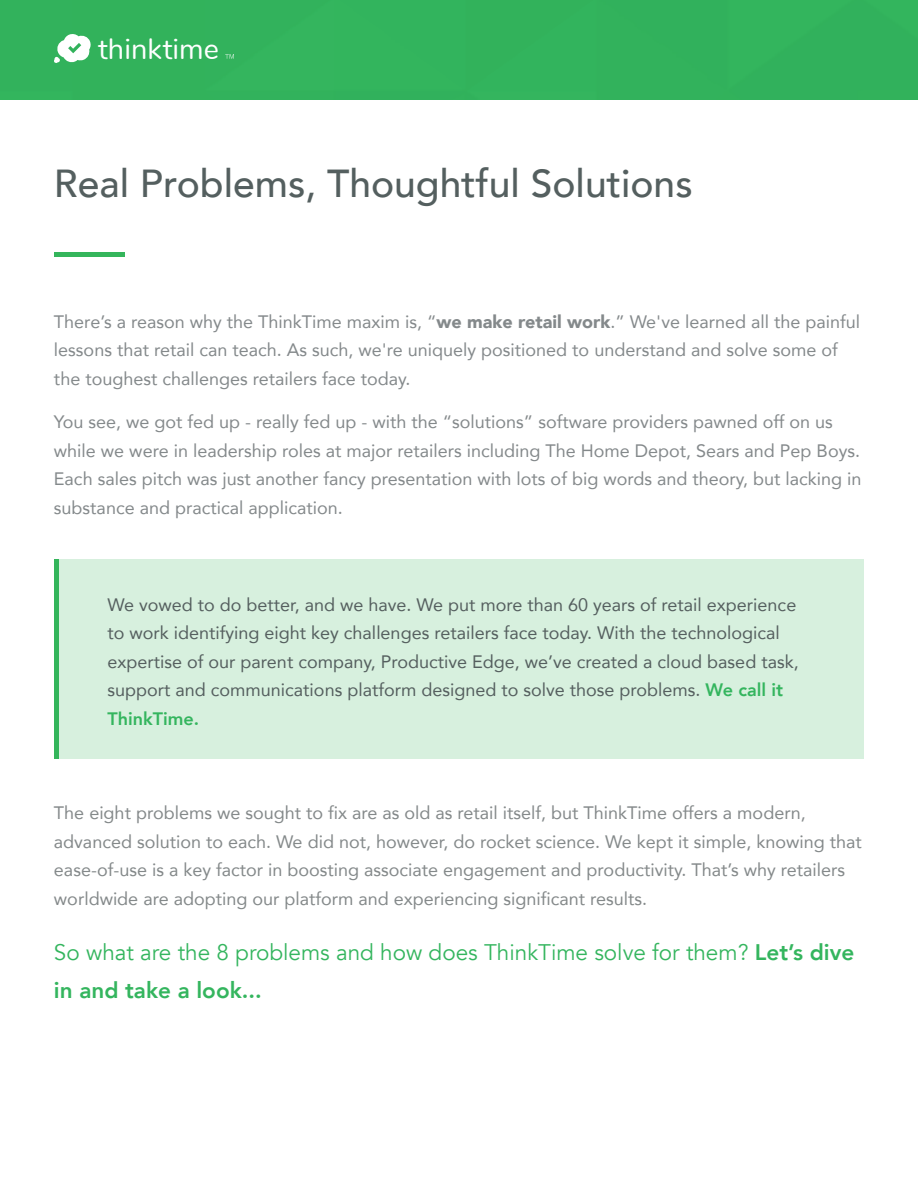
<style>
.page{position:relative;width:918px;height:1188px;background:#fff}
.page>*{position:absolute;margin:0;border:0;box-sizing:border-box;transform-origin:0 0}
.t1{font:500 39px "Avenir";color:#545f5f}
.t2{font:28.8px "Nunito";color:#fff}
.t3{font:22.5px/37.5px "Avenir";color:#34b55e}
.t4{font:18px/28.5px "Avenir";color:#84898b}
.t5{font:18px/28.5px "Avenir";color:#84898a}
.t6{font:18px/28.5px "Avenir";color:#555f5f}
.s1{font-weight:900}
.s2{font-weight:800;color:#34b55e}
.s3{font-weight:800}
</style>
<div class="page">
<div style="left:0;top:0;width:918px;height:100px;background:#32b25c"></div>
<svg style="left:54px;top:33px;width:37px;height:30px"></svg>
<svg style="left:225px;top:54px;width:9px;height:5px"></svg>
<div style="left:54px;top:252px;width:70px;height:5px;background:#34b55b"></div>
<div style="left:54px;top:559px;width:810px;height:200px;background:#d7f0de"></div>
<hr style="left:54px;top:559px;width:4px;height:200px;background:#34b55b">
<h2 class="t2" style="left:98px;top:28px;width:122px">thinktime</h2>
<h1 class="t1" style="left:54px;top:150px;width:640px">Real Problems, Thoughtful Solutions</h1>
<p class="t4" style="left:54px;top:307px;width:808px">There’s a reason why the ThinkTime maxim is, “<span class="s1">we make retail work</span>.” We've learned all the painful lessons that retail can teach. As such, we're uniquely positioned to understand and solve some of the toughest challenges retailers face today.</p>
<p class="t4" style="left:54px;top:407px;width:809px">You see, we got fed up - really fed up - with the “solutions” software providers pawned off on us while we were in leadership roles at major retailers including The Home Depot, Sears and Pep Boys.<br>Each sales pitch was just another fancy presentation with lots of big words and theory, but lacking in substance and practical application.</p>
<p class="t6" style="left:108px;top:590px;width:693px">We vowed to do better, and we have. We put more than 60 years of retail experience to work identifying eight key challenges retailers face today. With the technological expertise of our parent company, Productive Edge, we’ve created a cloud based task, support and communications platform designed to solve those problems. <span class="s2">We call it ThinkTime.</span></p>
<p class="t5" style="left:54px;top:798px;width:809px">The eight problems we sought to fix are as old as retail itself, but ThinkTime offers a modern, advanced solution to each. We did not, however, do rocket science. We kept it simple, knowing that ease-of-use is a key factor in boosting associate engagement and productivity. That’s why retailers worldwide are adopting our platform and experiencing significant results.</p>
<p class="t3" style="left:54px;top:934px;width:802px">So what are the 8 problems and how does ThinkTime solve for them? <span class="s3">Let’s dive in and take a look...</span></p>
</div>
